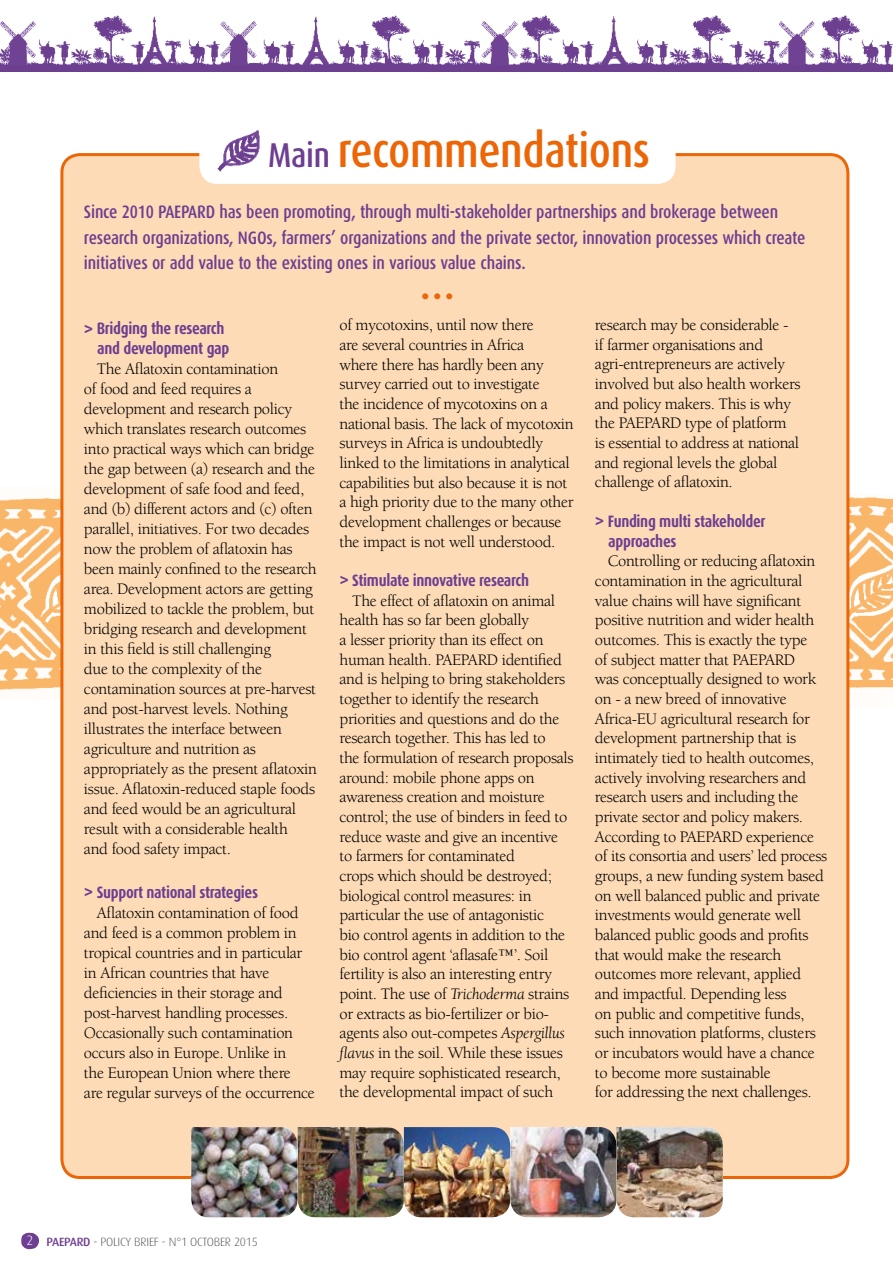
<style>
.page{position:relative;width:893px;height:1263px;background:#fff}
.page>*{position:absolute;margin:0;border:0;box-sizing:border-box;transform-origin:0 0}
.t1{font:500 48px "Dax Condensed";letter-spacing:-.01em;color:#ec6608}
.t2{font:700 36px "Dax Condensed";color:#ec6608}
.t3{font:500 18px/25.5px "Dax Condensed";letter-spacing:-.01em;color:#6d3e91}
.t4{font:16.5px/19.6px "Berkeley";letter-spacing:-.02em;color:#000}
.t5{font:700 16.5px/20px "Dax Condensed";letter-spacing:-.02em;color:#6d3e91;text-align:right}
.t6{font:300 12px "Dax OT";letter-spacing:-.02em;color:#575756}
.s1{font-size:34.5px;color:#6d3e91}
.s2{font-size:21px}
.s3{font-style:italic}
.s4{font-size:13.5px;color:#fff}
.s5{font-weight:500;color:#6d3e91}
</style>
<div class="page">
<svg style="left:21px;top:1232px;width:18px;height:17px"></svg>
<img style="left:0;top:486px;width:893px;height:220px">
<div style="left:62px;top:155px;width:786px;height:1022px;background:#fddbb6;border-radius:18px"></div>
<div style="left:199px;top:130px;width:477px;height:54px;background:#fff;border-radius:18px"></div>
<img style="left:217px;top:130px;width:43px;height:42px">
<img style="left:191px;top:1127px;width:532px;height:90px">
<img style="left:0;top:15px;width:893px;height:56px">
<h1 class="t1" style="left:268px;top:124px;width:383px"><span class="s1">Main</span> recommendations</h1>
<p class="t3" style="left:84px;top:199px;width:723px">Since 2010 PAEPARD has been promoting, through multi-stakeholder partnerships and brokerage between research organizations, NGOs, farmers’ organizations and the private sector, innovation processes which create initiatives or add value to the existing ones in various value chains.</p>
<h2 class="t2" style="left:421px;top:266px;width:35px">...</h2>
<p class="t5" style="left:84px;top:319px;width:147px"><span class="s2">&gt;</span> Bridging the research and development gap</p>
<p class="t4" style="left:84px;top:359px;width:234px;text-indent:13px">The Aflatoxin contamination<br>of food and feed requires a development and research policy which translates research outcomes into practical ways which can bridge the gap between (a) research and the development of safe food and feed, and (b) different actors and (c) often parallel, initiatives. For two decades now the problem of aflatoxin has been mainly confined to the research area. Development actors are getting mobilized to tackle the problem, but bridging research and development in this field is still challenging<br>due to the complexity of the contamination sources at pre-harvest and post-harvest levels. Nothing illustrates the interface between agriculture and nutrition as appropriately as the present aflatoxin issue. Aflatoxin-reduced staple foods and feed would be an agricultural result with a considerable health<br>and food safety impact.</p>
<p class="t5" style="left:84px;top:882px;width:176px"><span class="s2">&gt;</span> Support national strategies</p>
<p class="t4" style="left:84px;top:903px;width:233px;text-indent:13px">Aflatoxin contamination of food and feed is a common problem in tropical countries and in particular in African countries that have deficiencies in their storage and post-harvest handling processes.<br>Occasionally such contamination occurs also in Europe. Unlike in<br>the European Union where there<br>are regular surveys of the occurrence</p>
<p class="t4" style="left:339px;top:316px;width:236px">of mycotoxins, until now there<br>are several countries in Africa<br>where there has hardly been any survey carried out to investigate<br>the incidence of mycotoxins on a national basis. The lack of mycotoxin surveys in Africa is undoubtedly linked to the limitations in analytical capabilities but also because it is not a high priority due to the many other development challenges or because the impact is not well understood.</p>
<p class="t5" style="left:339px;top:570px;width:191px"><span class="s2">&gt;</span> Stimulate innovative research</p>
<p class="t4" style="left:339px;top:591px;width:236px;text-indent:13px">The effect of aflatoxin on animal health has so far been globally<br>a lesser priority than its effect on human health. PAEPARD identified and is helping to bring stakeholders together to identify the research priorities and questions and do the research together. This has led to<br>the formulation of research proposals around: mobile phone apps on awareness creation and moisture control; the use of binders in feed to reduce waste and give an incentive to farmers for contaminated<br>crops which should be destroyed; biological control measures: in particular the use of antagonistic<br>bio control agents in addition to the bio control agent ‘aflasafe™’. Soil fertility is also an interesting entry point. The use of <span class="s3">Trichoderma</span> strains or extracts as bio-fertilizer or bio&shy;agents also out-competes <span class="s3">Aspergillus flavus</span> in the soil. While these issues may require sophisticated research, the developmental impact of such</p>
<p class="t4" style="left:595px;top:315px;width:207px">research may be considerable - if farmer organisations and agri-entrepreneurs are actively involved but also health workers and policy makers. This is why the PAEPARD type of platform is essential to address at national and regional levels the global challenge of aflatoxin.</p>
<p class="t5" style="left:608px;top:511px;width:159px;text-align:left;text-indent:-13px"><span class="s2">&gt;</span> Funding multi stakeholder approaches</p>
<p class="t4" style="left:595px;top:552px;width:234px;text-indent:13px">Controlling or reducing aflatoxin contamination in the agricultural value chains will have significant positive nutrition and wider health outcomes. This is exactly the type<br>of subject matter that PAEPARD<br>was conceptually designed to work on - a new breed of innovative Africa-EU agricultural research for development partnership that is intimately tied to health outcomes, actively involving researchers and research users and including the private sector and policy makers.<br>According to PAEPARD experience of its consortia and users’ led process groups, a new funding system based on well balanced public and private investments would generate well balanced public goods and profits that would make the research outcomes more relevant, applied and impactful. Depending less<br>on public and competitive funds, such innovation platforms, clusters or incubators would have a chance to become more sustainable<br>for addressing the next challenges.</p>
<p class="t6" style="left:27px;top:1235px;width:233px"><span class="s4">2</span> <span class="s5">PAEPARD</span> - POLICY BRIEF - N°1 OCTOBER 2015</p>
</div>
